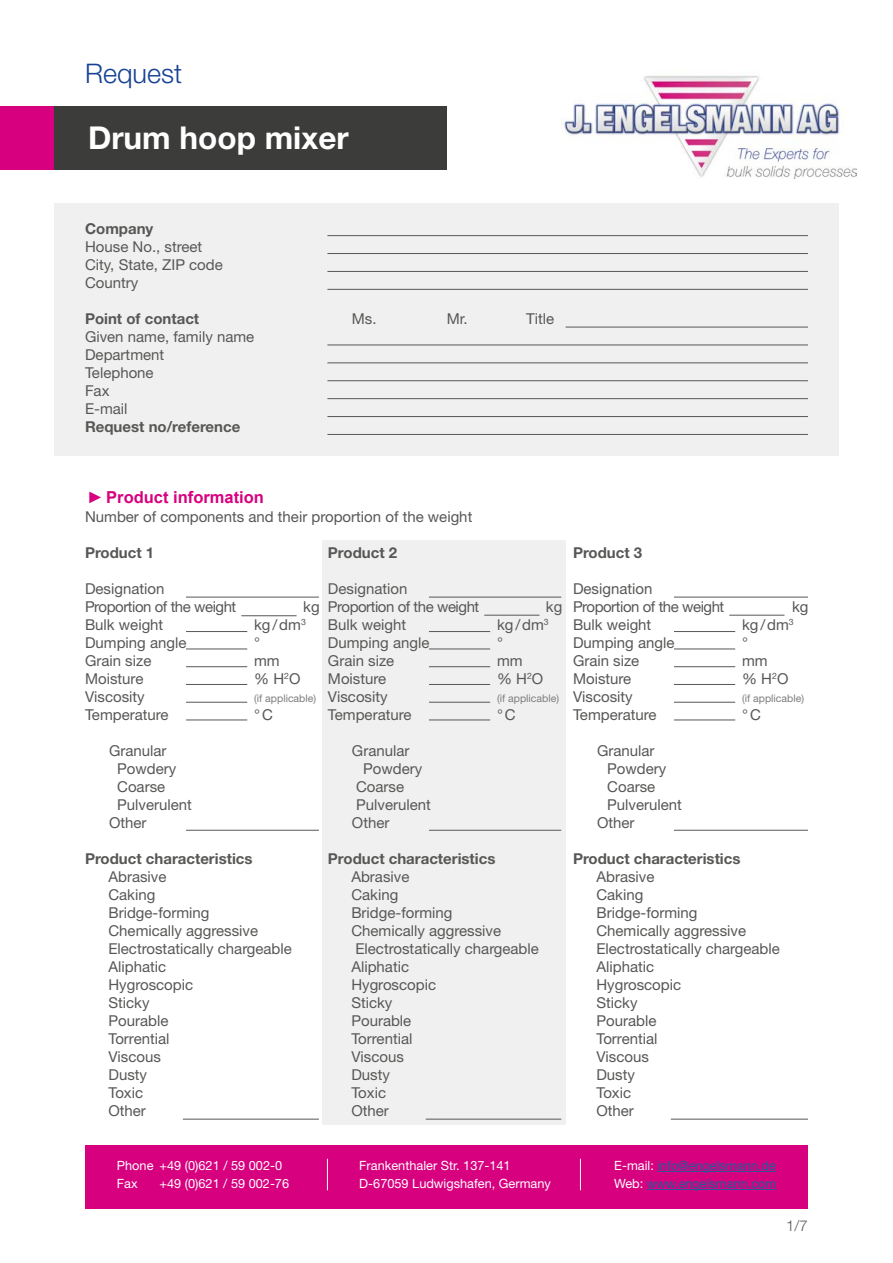
<style>
.page{position:relative;width:893px;height:1263px;background:#fff}
.page>*{position:absolute;margin:0;border:0;box-sizing:border-box;transform-origin:0 0}
.t1{font:700 31.5px "Helvetica Neue LT Std";color:#fff}
.t2{font:300 27px "Helvetica Neue LT Std";color:#164194}
.t3{font:700 16.5px "Arial";color:#d7007e}
.t4{font:15px/18px "Helvetica Neue LT Std";color:#575756}
.t5{font:700 15px "Helvetica Neue LT Std";color:#575756}
.t6{font:15px "Helvetica Neue LT Std";letter-spacing:-.03em;color:#575756}
.t7{font:300 15px "Helvetica Neue LT Std";color:#575756}
.t8{font:12.75px/18px "Helvetica Neue LT Std";color:#fff}
.t9{font:12.75px/18px "Helvetica Neue LT Std";color:#275b9b}
.t10{font:10.5px "Helvetica Neue LT Std";color:#7e7e7d}
.s1{color:#fff}
</style>
<div class="page">
<div style="left:54px;top:106px;width:392px;height:64px;background:#3c3c3b"></div>
<div style="left:0;top:106px;width:54px;height:64px;background:#d7007e"></div>
<div style="left:85px;top:1145px;width:723px;height:64px;background:#d7007e"></div>
<hr style="left:327px;top:1159px;width:1px;height:31px;background:#fff">
<hr style="left:580px;top:1159px;width:1px;height:31px;background:#fff">
<hr style="left:657px;top:1171px;width:119px;height:1px;background:#275b9b">
<hr style="left:647px;top:1189px;width:129px;height:1px;background:#275b9b">
<img style="left:561px;top:75px;width:296px;height:104px">
<div style="left:323px;top:540px;width:243px;height:585px;background:#f0f0f0"></div>
<div style="left:54px;top:203px;width:785px;height:252px;background:#f0f0f0"></div>
<hr style="left:327px;top:235px;width:481px;height:1px;background:#575756">
<hr style="left:327px;top:253px;width:481px;height:1px;background:#575756">
<hr style="left:327px;top:271px;width:481px;height:1px;background:#575756">
<hr style="left:327px;top:289px;width:481px;height:1px;background:#575756">
<hr style="left:566px;top:327px;width:242px;height:1px;background:#575756">
<hr style="left:327px;top:345px;width:481px;height:1px;background:#575756">
<hr style="left:327px;top:362px;width:481px;height:1px;background:#575756">
<hr style="left:327px;top:380px;width:481px;height:1px;background:#575756">
<hr style="left:327px;top:398px;width:481px;height:1px;background:#575756">
<hr style="left:327px;top:416px;width:481px;height:1px;background:#575756">
<hr style="left:327px;top:434px;width:481px;height:1px;background:#575756">
<hr style="left:183px;top:1119px;width:136px;height:1px;background:#575756">
<hr style="left:186px;top:631px;width:61px;height:1px;background:#575756">
<hr style="left:186px;top:649px;width:61px;height:1px;background:#575756">
<hr style="left:186px;top:666px;width:61px;height:1px;background:#575756">
<hr style="left:186px;top:684px;width:61px;height:1px;background:#575756">
<hr style="left:186px;top:702px;width:61px;height:1px;background:#575756">
<hr style="left:186px;top:719px;width:61px;height:1px;background:#575756">
<hr style="left:186px;top:597px;width:133px;height:1px;background:#575756">
<hr style="left:671px;top:1119px;width:137px;height:1px;background:#575756">
<hr style="left:674px;top:631px;width:61px;height:1px;background:#575756">
<hr style="left:674px;top:649px;width:61px;height:1px;background:#575756">
<hr style="left:674px;top:666px;width:61px;height:1px;background:#575756">
<hr style="left:674px;top:684px;width:61px;height:1px;background:#575756">
<hr style="left:674px;top:702px;width:61px;height:1px;background:#575756">
<hr style="left:674px;top:719px;width:61px;height:1px;background:#575756">
<hr style="left:674px;top:597px;width:134px;height:1px;background:#575756">
<hr style="left:426px;top:1119px;width:135px;height:1px;background:#575756">
<hr style="left:429px;top:631px;width:61px;height:1px;background:#575756">
<hr style="left:429px;top:649px;width:61px;height:1px;background:#575756">
<hr style="left:429px;top:666px;width:61px;height:1px;background:#575756">
<hr style="left:429px;top:684px;width:61px;height:1px;background:#575756">
<hr style="left:429px;top:702px;width:61px;height:1px;background:#575756">
<hr style="left:429px;top:719px;width:61px;height:1px;background:#575756">
<hr style="left:429px;top:597px;width:132px;height:1px;background:#575756">
<hr style="left:241px;top:615px;width:56px;height:1px;background:#575756">
<hr style="left:729px;top:615px;width:55px;height:1px;background:#575756">
<hr style="left:484px;top:615px;width:55px;height:1px;background:#575756">
<hr style="left:186px;top:830px;width:133px;height:1px;background:#575756">
<hr style="left:674px;top:830px;width:134px;height:1px;background:#575756">
<hr style="left:429px;top:830px;width:132px;height:1px;background:#575756">
<h2 class="t2" style="left:85px;top:57px;width:99px">Request</h2>
<h1 class="t1" style="left:88px;top:119px;width:262px">Drum hoop mixer</h1>
<p class="t5" style="left:85px;top:219px;width:70px">Company</p>
<p class="t4" style="left:85px;top:237px;width:139px">House No., street<br>City, State, ZIP code<br>Country</p>
<p class="t5" style="left:85px;top:309px;width:116px">Point of contact</p>
<p class="t4" style="left:352px;top:309px;width:26px">Ms.</p>
<p class="t4" style="left:447px;top:309px;width:22px">Mr.</p>
<p class="t4" style="left:526px;top:309px;width:30px">Title</p>
<p class="t4" style="left:85px;top:327px;width:171px">Given name, family name<br>Department<br>Telephone<br>Fax<br>E-mail</p>
<p class="t5" style="left:85px;top:417px;width:157px">Request no/reference</p>
<p class="t3" style="left:87px;top:485px;width:178px">► Product information</p>
<p class="t4" style="left:85px;top:507px;width:389px">Number of components and their proportion of the weight</p>
<p class="t5" style="left:85px;top:543px;width:71px">Product 1</p>
<p class="t5" style="left:328px;top:543px;width:71px">Product 2</p>
<p class="t5" style="left:573px;top:543px;width:71px">Product 3</p>
<p class="t4" style="left:85px;top:579px;width:81px">Designation</p>
<p class="t4" style="left:328px;top:579px;width:81px">Designation</p>
<p class="t4" style="left:573px;top:579px;width:81px">Designation</p>
<p class="t6" style="left:85px;top:598px;width:153px">Proportion of the weight</p>
<p class="t6" style="left:328px;top:598px;width:153px">Proportion of the weight</p>
<p class="t6" style="left:573px;top:598px;width:153px">Proportion of the weight</p>
<p class="t4" style="left:303px;top:597px;width:18px">kg</p>
<p class="t4" style="left:546px;top:597px;width:18px">kg</p>
<p class="t4" style="left:792px;top:597px;width:18px">kg</p>
<p class="t4" style="left:85px;top:615px;width:103px">Bulk weight<br>Dumping angle<br>Grain size<br>Moisture<br>Viscosity<br>Temperature</p>
<p class="t4" style="left:254px;top:615px;width:53px">kg/dm<sup>3</sup></p>
<p class="t4" style="left:254px;top:633px;width:7px">°</p>
<p class="t4" style="left:254px;top:651px;width:27px">mm</p>
<p class="t4" style="left:254px;top:669px;width:48px">% H<sup>2</sup>O</p>
<p class="t10" style="left:254px;top:692px;width:64px">(if applicable)</p>
<p class="t4" style="left:254px;top:705px;width:20px">°C</p>
<p class="t4" style="left:328px;top:615px;width:103px">Bulk weight<br>Dumping angle<br>Grain size<br>Moisture<br>Viscosity<br>Temperature</p>
<p class="t4" style="left:497px;top:615px;width:53px">kg/dm<sup>3</sup></p>
<p class="t4" style="left:497px;top:633px;width:7px">°</p>
<p class="t4" style="left:497px;top:651px;width:27px">mm</p>
<p class="t4" style="left:497px;top:669px;width:48px">% H<sup>2</sup>O</p>
<p class="t10" style="left:497px;top:692px;width:64px">(if applicable)</p>
<p class="t4" style="left:497px;top:705px;width:20px">°C</p>
<p class="t4" style="left:573px;top:615px;width:103px">Bulk weight<br>Dumping angle<br>Grain size<br>Moisture<br>Viscosity<br>Temperature</p>
<p class="t4" style="left:742px;top:615px;width:53px">kg/dm<sup>3</sup></p>
<p class="t4" style="left:742px;top:633px;width:7px">°</p>
<p class="t4" style="left:742px;top:651px;width:27px">mm</p>
<p class="t4" style="left:742px;top:669px;width:48px">% H<sup>2</sup>O</p>
<p class="t10" style="left:742px;top:692px;width:64px">(if applicable)</p>
<p class="t4" style="left:742px;top:705px;width:20px">°C</p>
<p class="t4" style="left:109px;top:741px;width:59px">Granular</p>
<p class="t4" style="left:117px;top:777px;width:50px">Coarse</p>
<p class="t4" style="left:117px;top:759px;width:61px">Powdery</p>
<p class="t4" style="left:109px;top:795px;width:84px;text-indent:8px">Pulverulent<br>Other</p>
<p class="t4" style="left:352px;top:741px;width:59px">Granular</p>
<p class="t4" style="left:356px;top:777px;width:50px">Coarse</p>
<p class="t4" style="left:363px;top:759px;width:61px">Powdery</p>
<p class="t4" style="left:352px;top:795px;width:80px">Pulverulent<br>Other</p>
<p class="t4" style="left:597px;top:741px;width:59px">Granular</p>
<p class="t4" style="left:607px;top:777px;width:50px">Coarse</p>
<p class="t4" style="left:607px;top:759px;width:61px">Powdery</p>
<p class="t4" style="left:597px;top:795px;width:86px;text-indent:10px">Pulverulent<br>Other</p>
<p class="t5" style="left:85px;top:849px;width:169px">Product characteristics</p>
<p class="t4" style="left:108px;top:885px;width:151px">Caking<br>Bridge-forming<br>Chemically aggressive</p>
<p class="t4" style="left:108px;top:867px;width:60px">Abrasive</p>
<p class="t5" style="left:328px;top:849px;width:169px">Product characteristics</p>
<p class="t4" style="left:351px;top:885px;width:151px">Caking<br>Bridge-forming<br>Chemically aggressive</p>
<p class="t4" style="left:351px;top:867px;width:60px">Abrasive</p>
<p class="t5" style="left:573px;top:849px;width:169px">Product characteristics</p>
<p class="t4" style="left:596px;top:885px;width:151px">Caking<br>Bridge-forming<br>Chemically aggressive</p>
<p class="t4" style="left:596px;top:867px;width:60px">Abrasive</p>
<p class="t4" style="left:108px;top:939px;width:185px">Electrostatically chargeable<br>Aliphatic<br>Hygroscopic<br>Sticky<br>Pourable<br>Torrential</p>
<p class="t4" style="left:351px;top:939px;width:189px">Electrostatically chargeable<br>Aliphatic<br>Hygroscopic<br>Sticky<br>Pourable<br>Torrential</p>
<p class="t4" style="left:596px;top:939px;width:185px">Electrostatically chargeable<br>Aliphatic<br>Hygroscopic<br>Sticky<br>Pourable<br>Torrential</p>
<p class="t4" style="left:108px;top:1047px;width:54px">Viscous<br>Dusty<br>Toxic<br>Other</p>
<p class="t4" style="left:351px;top:1047px;width:54px">Viscous<br>Dusty<br>Toxic<br>Other</p>
<p class="t4" style="left:596px;top:1047px;width:54px">Viscous<br>Dusty<br>Toxic<br>Other</p>
<p class="t8" style="left:117px;top:1156px;width:167px">Phone +49 (0)621 / 59 002-0<br>Fax</p>
<p class="t8" style="left:159px;top:1174px;width:131px">+49 (0)621 / 59 002-76</p>
<p class="t8" style="left:359px;top:1156px;width:193px">Frankenthaler Str. 137-141<br>D-67059 Ludwigshafen, Germany</p>
<p class="t9" style="left:614px;top:1156px;width:164px"><span class="s1">E-mail:</span> info@engelsmann.de<br><span class="s1">Web:</span> www.engelsmann.com</p>
<p class="t7" style="left:786px;top:1217px;width:23px">1/7</p>
</div>
